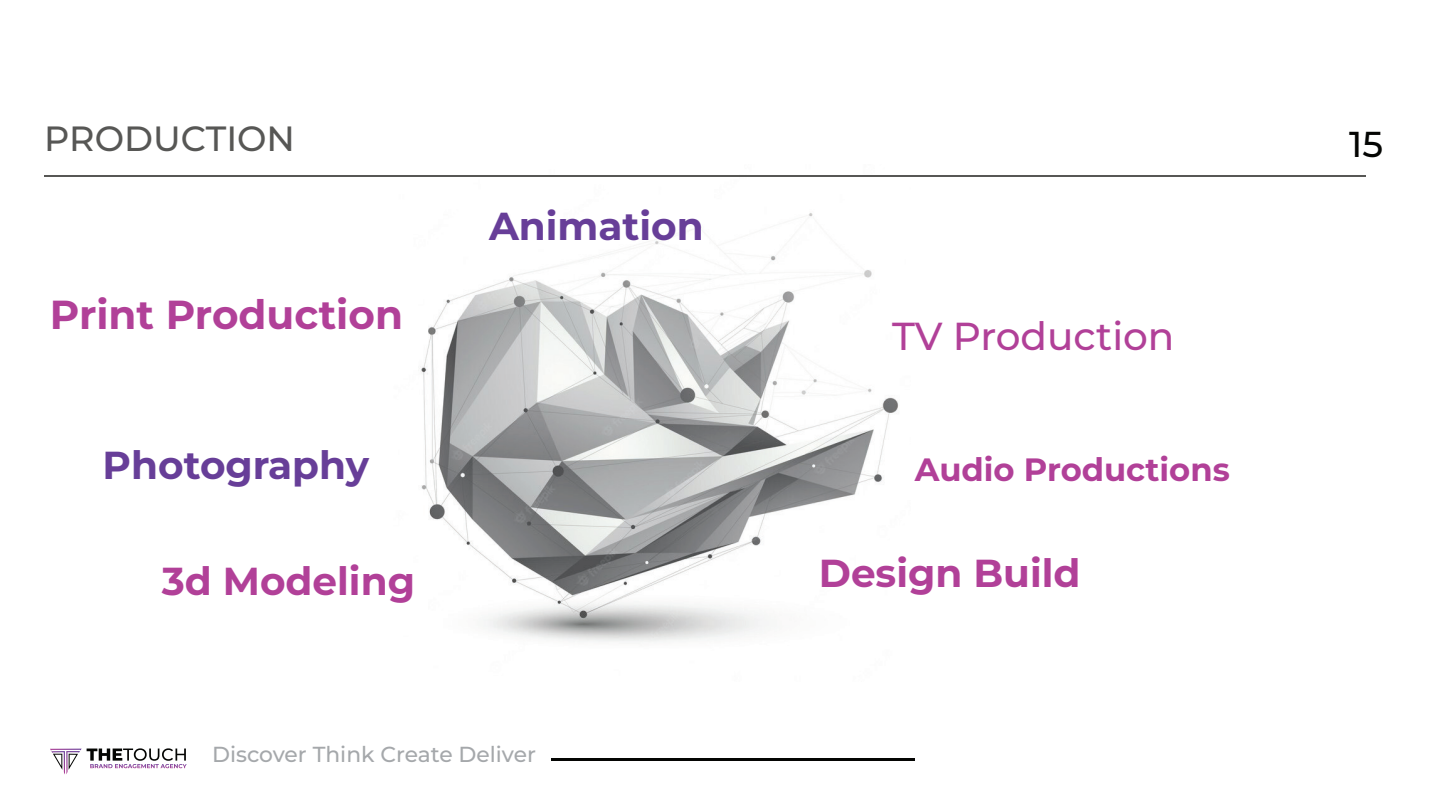
<style>
.page{position:relative;width:1440px;height:810px;background:#fff}
.page>*{position:absolute;margin:0;border:0;box-sizing:border-box;transform-origin:0 0}
.t1{font:700 40.5px "Montserrat";color:#b14098}
.t2{font:700 39px "Montserrat";color:#b14098}
.t3{font:700 39px "Montserrat";color:#673e98}
.t4{font:500 39px "Montserrat";color:#b14098}
.t5{font:500 36px "Montserrat";color:#040503}
.t6{font:500 35.03px "Montserrat";color:#575755}
.t7{font:700 32.25px "Montserrat";color:#b14098}
.t8{font:500 21.75px "Montserrat";color:#a5a8ab}
</style>
<div class="page">
<img style="left:394px;top:176px;width:517px;height:466px">
<hr style="left:44px;top:175px;width:1322px;height:1px;background:#575755">
<svg style="left:50px;top:748px;width:137px;height:27px"></svg>
<hr style="left:551px;top:758px;width:364px;height:3px;background:#040503">
<h3 class="t6" style="left:44px;top:115px;width:252px">PRODUCTION</h3>
<h1 class="t1" style="left:50px;top:288px;width:355px">Print Production</h1>
<h2 class="t3" style="left:103px;top:439px;width:268px">Photography</h2>
<h2 class="t2" style="left:162px;top:556px;width:255px">3d Modeling</h2>
<h2 class="t3" style="left:489px;top:201px;width:216px">Animation</h2>
<p class="t8" style="left:212px;top:740px;width:325px">Discover Think Create Deliver</p>
<h2 class="t4" style="left:892px;top:310px;width:284px">TV Production</h2>
<h3 class="t7" style="left:915px;top:448px;width:316px">Audio Productions</h3>
<h2 class="t2" style="left:819px;top:547px;width:263px">Design Build</h2>
<h3 class="t5" style="left:1349px;top:120px;width:35px">15</h3>
</div>
